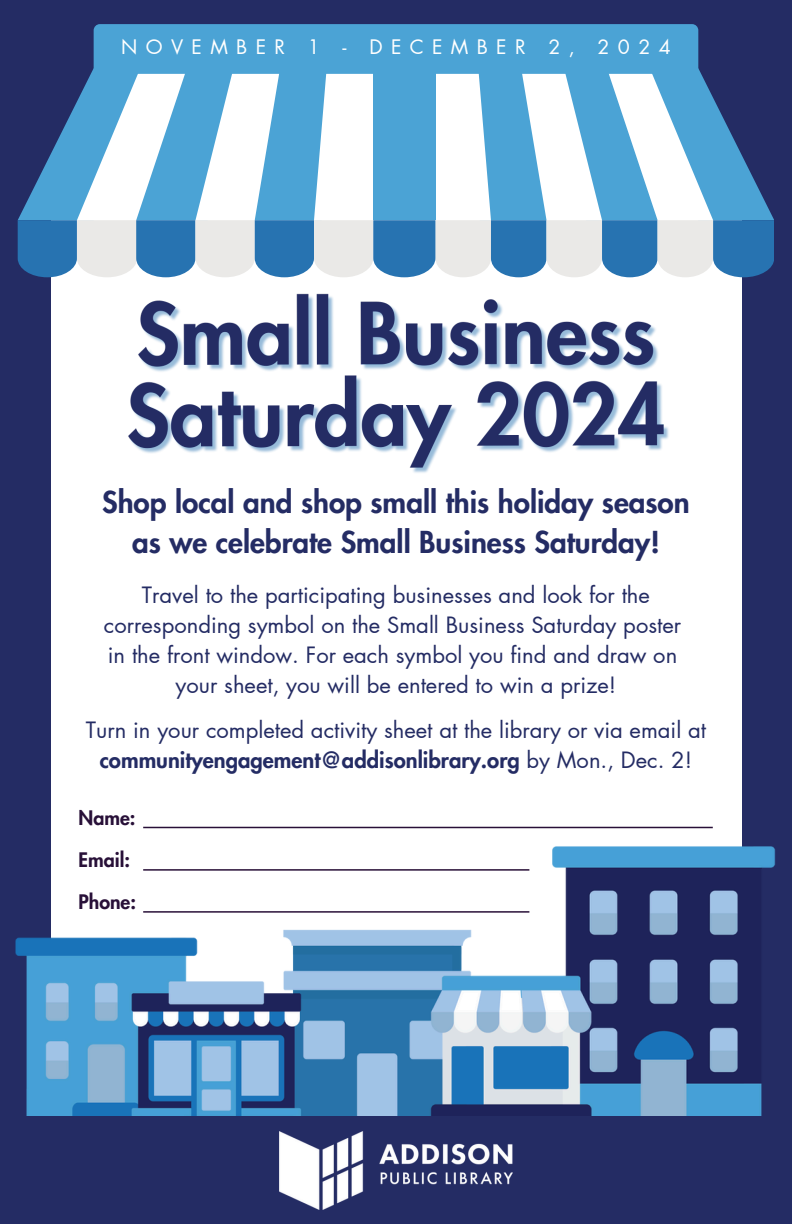
<style>
.page{position:relative;width:792px;height:1224px;background:#242c64}
.page>*{position:absolute;margin:0;border:0;box-sizing:border-box;transform-origin:0 0}
.t1{font:800 29.6px/40.4px "Futura LT Pro";color:#242c64;text-align:center}
.t2{font:22px/30px "Futura LT Pro";color:#242c64;text-align:center}
.t3{font:19.6px "Futura LT Pro";letter-spacing:.425em;color:#fff}
.t4{font:800 19.6px "Futura LT Pro";color:#281038}
.s1{font-weight:800}
</style>
<div class="page">
<div style="left:51px;top:216px;width:690px;height:785px;background:#fff"></div>
<img style="left:15px;top:834px;width:761px;height:282px">
<svg style="left:18px;top:68px;width:756px;height:209px"></svg>
<div style="left:94px;top:24px;width:604px;height:50px;background:#4ba3d5;border-radius:6px"></div>
<img style="left:280px;top:1132px;width:232px;height:78px">
<img style="left:128px;top:293px;width:541px;height:180px">
<hr style="left:143px;top:827px;width:570px;height:1px;background:#281038">
<hr style="left:143px;top:869px;width:386px;height:2px;background:#281038">
<hr style="left:143px;top:911px;width:386px;height:2px;background:#281038">
<h2 class="t3" style="left:121px;top:38px;width:551px">NOVEMBER 1 - DECEMBER 2, 2024</h2>
<h3 class="t1" style="left:102px;top:483px;width:589px">Shop local and shop small this holiday season as we celebrate Small Business Saturday!</h3>
<h3 class="t2" style="left:104px;top:581px;width:579px">Travel to the participating businesses and look for the corresponding symbol on the Small Business Saturday poster in the front window. For each symbol you find and draw on your sheet, you will be entered to win a prize!</h3>
<p class="t2" style="left:86px;top:716px;width:622px">Turn in your completed activity sheet at the library or via email at <span class="s1">communityengagement@addisonlibrary.org</span> by Mon., Dec. 2!</p>
<p class="t4" style="left:79px;top:809px;width:59px">Name:</p>
<p class="t4" style="left:79px;top:851px;width:53px">Email:</p>
<p class="t4" style="left:79px;top:893px;width:59px">Phone:</p>
</div>
